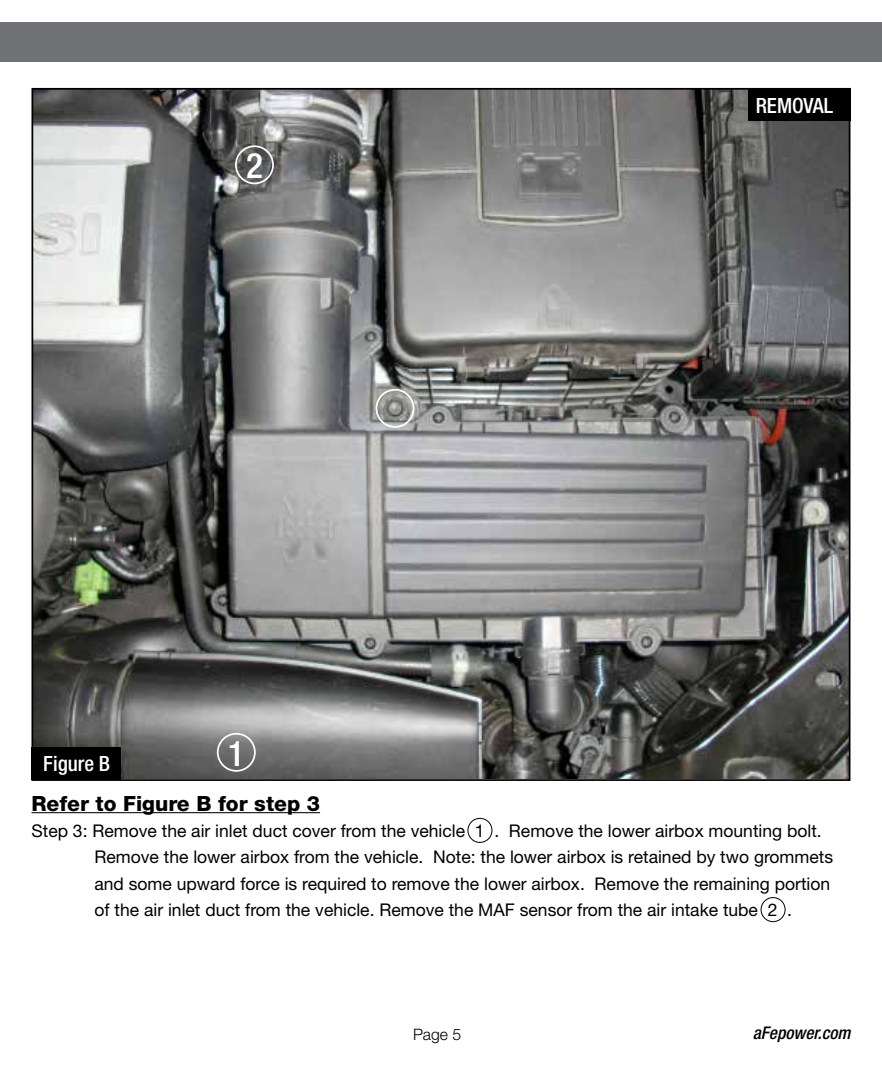
<style>
.page{position:relative;width:882px;height:1071px;background:#fff}
.page>*{position:absolute;margin:0;border:0;box-sizing:border-box;transform-origin:0 0}
.t1{font:500 condensed 35px "Helvetica Neue";color:#fff}
.t2{font:800 21px "Helvetica Neue";color:#000}
.t3{font:500 condensed 21px "Helvetica Neue";color:#fff}
.t4{font:17.5px/26.2px "Helvetica Neue";color:#000}
.t5{font:italic 500 condensed 17.5px "Helvetica Neue";color:#000}
.t6{font:300 15.75px "Helvetica Neue";color:#000}
</style>
<div class="page">
<div style="left:0;top:23px;width:882px;height:39px;background:#717275"></div>
<hr style="left:32px;top:812px;width:288px;height:1px;background:#000">
<img style="left:35px;top:91px;width:812px;height:687px">
<div style="left:468px;top:818px;width:24px;height:25px;border:1px solid #000;border-radius:50%"></div>
<div style="left:761px;top:897px;width:24px;height:25px;border:1px solid #000;border-radius:50%"></div>
<div style="left:748px;top:88px;width:102px;height:33px;background:#000"></div>
<div style="left:217px;top:733px;width:39px;height:39px;border:2px solid #fff;border-radius:50%"></div>
<div style="left:235px;top:145px;width:39px;height:39px;border:2px solid #fff;border-radius:50%"></div>
<div style="left:376px;top:389px;width:38px;height:39px;border:2px solid #fff;border-radius:50%"></div>
<div style="left:32px;top:747px;width:89px;height:33px;background:#000"></div>
<h1 class="t1" style="left:246px;top:145px;width:18px">2</h1>
<p class="t3" style="left:43px;top:751px;width:68px">Figure B</p>
<h1 class="t1" style="left:228px;top:733px;width:18px">1</h1>
<p class="t3" style="left:756px;top:93px;width:79px">REMOVAL</p>
<p class="t2" style="left:32px;top:791px;width:290px">Refer to Figure B for step 3</p>
<p class="t4" style="left:94px;top:818px;width:740px;text-indent:-63px">Step 3: Remove the air inlet duct cover from the vehicle 1 . Remove the lower airbox mounting bolt.<br>Remove the lower airbox from the vehicle. Note: the lower airbox is retained by two grommets and some upward force is required to remove the lower airbox. Remove the remaining portion of the air inlet duct from the vehicle. Remove the MAF sensor from the air intake tube 2 .</p>
<p class="t6" style="left:413px;top:1024px;width:50px">Page 5</p>
<p class="t5" style="left:753px;top:1023px;width:99px">aFepower.com</p>
</div>
